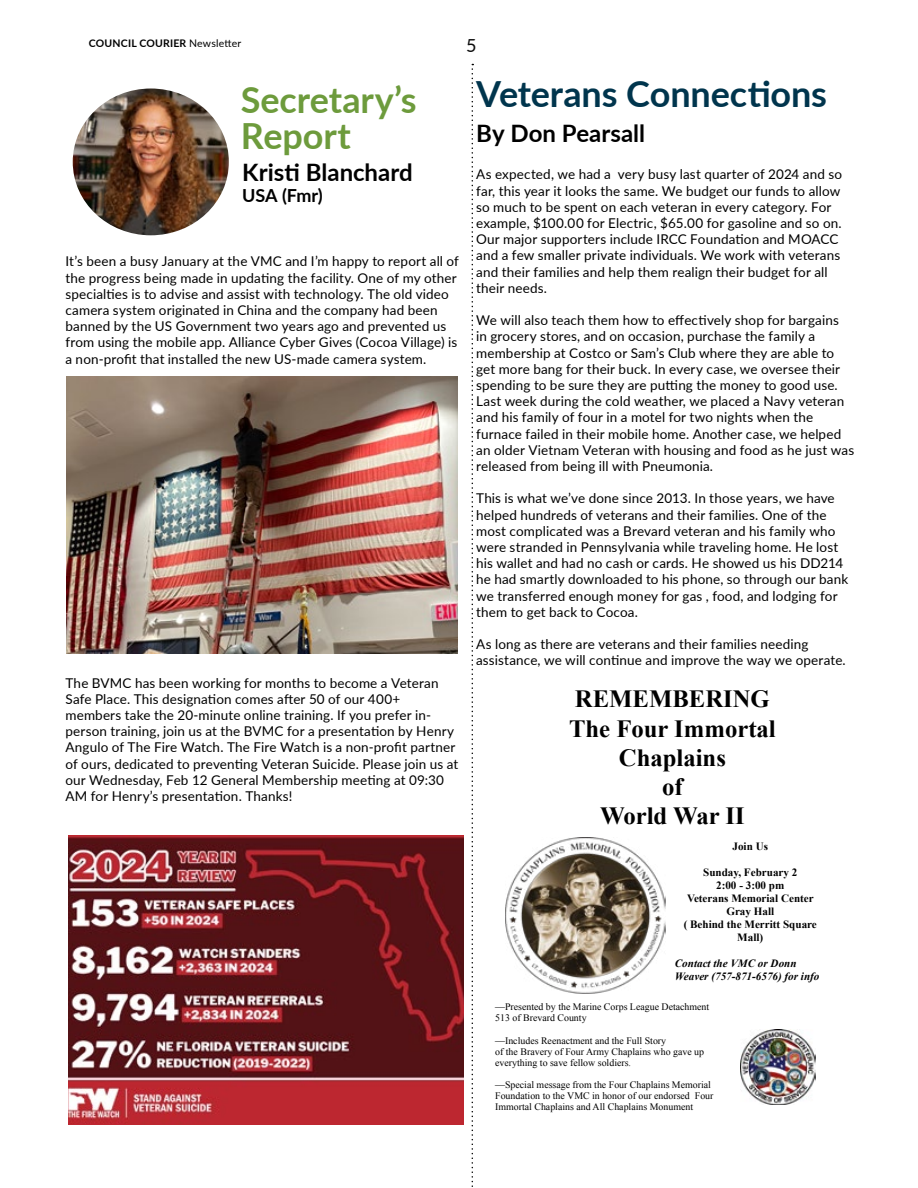
<style>
.page{position:relative;width:918px;height:1188px;background:#fff}
.page>*{position:absolute;margin:0;border:0;box-sizing:border-box;transform-origin:0 0}
.t1{font:700 36px "Lato";letter-spacing:-.005em;color:#00354d}
.t2{font:700 36px/36px "Lato";letter-spacing:-.005em;color:#6d9b3c}
.t3{font:700 24.75px/29.1px "Times New Roman";color:#000;text-align:center}
.t4{font:700 24px "Lato";color:#000}
.t5{font:700 18px "Lato";letter-spacing:-.01em;color:#000}
.t6{font:18px "Lato";color:#0d0d0d}
.t7{font:13.5px/16.2px "Lato";letter-spacing:.01em;color:#000}
.t8{font:700 11.1px/13px "Times New Roman";color:#000;text-align:center}
.t9{font:italic 700 11.1px/13px "Times New Roman";color:#000}
.t10{font:700 10.5px "Lato";letter-spacing:.02em;color:#000}
.t11{font:9.9px/11.1px "Times New Roman";color:#000}
.s1{font-weight:400}
</style>
<div class="page">
<img style="left:73px;top:89px;width:155px;height:146px">
<div style="left:68px;top:84px;width:165px;height:156px;border:4px solid #fff;border-radius:50%"></div>
<svg style="left:472px;top:64px;width:1px;height:1123px"></svg>
<img style="left:68px;top:836px;width:395px;height:288px">
<img style="left:505px;top:838px;width:160px;height:156px">
<img style="left:741px;top:1030px;width:75px;height:74px">
<img style="left:67px;top:377px;width:391px;height:277px">
<p class="t10" style="left:89px;top:35px;width:154px">COUNCIL COURIER <span class="s1">Newsletter</span></p>
<h3 class="t6" style="left:466px;top:33px;width:12px">5</h3>
<h1 class="t2" style="left:241px;top:80px;width:177px">Secretary’s<br>Report</h1>
<h3 class="t4" style="left:242px;top:155px;width:172px">Kristi Blanchard</h3>
<h3 class="t5" style="left:242px;top:182px;width:82px">USA (Fmr)</h3>
<p class="t7" style="left:65px;top:253px;width:395px">It’s been a busy January at the VMC and I’m happy to report all of the progress being made in updating the facility. One of my other specialties is to advise and assist with technology. The old video camera system originated in China and the company had been banned by the US Government two years ago and prevented us from using the mobile app. Alliance Cyber Gives (Cocoa Village) is a non-profit that installed the new US-made camera system.</p>
<p class="t7" style="left:65px;top:674px;width:394px">The BVMC has been working for months to become a Veteran Safe Place. This designation comes after 50 of our 400+ members take the 20-minute online training. If you prefer in&shy;person training, join us at the BVMC for a presentation by Henry Angulo of The Fire Watch. The Fire Watch is a non-profit partner of ours, dedicated to preventing Veteran Suicide. Please join us at our Wednesday, Feb 12 General Membership meeting at 09:30<br>AM for Henry’s presentation. Thanks!</p>
<h1 class="t1" style="left:476px;top:67px;width:352px">Veterans Connections</h1>
<h3 class="t4" style="left:476px;top:116px;width:170px">By Don Pearsall</h3>
<p class="t7" style="left:476px;top:166px;width:367px">As expected, we had a very busy last quarter of 2024 and so far, this year it looks the same. We budget our funds to allow so much to be spent on each veteran in every category. For example, $100.00 for Electric, $65.00 for gasoline and so on.<br>Our major supporters include IRCC Foundation and MOACC and a few smaller private individuals. We work with veterans and their families and help them realign their budget for all their needs.</p>
<p class="t7" style="left:476px;top:312px;width:380px">We will also teach them how to effectively shop for bargains<br>in grocery stores, and on occasion, purchase the family a membership at Costco or Sam’s Club where they are able to get more bang for their buck. In every case, we oversee their spending to be sure they are putting the money to good use.<br>Last week during the cold weather, we placed a Navy veteran and his family of four in a motel for two nights when the furnace failed in their mobile home. Another case, we helped an older Vietnam Veteran with housing and food as he just was released from being ill with Pneumonia.</p>
<p class="t7" style="left:476px;top:490px;width:374px">This is what we’ve done since 2013. In those years, we have helped hundreds of veterans and their families. One of the most complicated was a Brevard veteran and his family who were stranded in Pennsylvania while traveling home. He lost his wallet and had no cash or cards. He showed us his DD214 he had smartly downloaded to his phone, so through our bank we transferred enough money for gas , food, and lodging for them to get back to Cocoa.</p>
<p class="t7" style="left:476px;top:636px;width:371px">As long as there are veterans and their families needing assistance, we will continue and improve the way we operate.</p>
<h2 class="t3" style="left:569px;top:684px;width:208px">REMEMBERING<br>The Four Immortal<br>Chaplains<br>of<br>World War II</h2>
<p class="t8" style="left:733px;top:840px;width:37px">Join Us</p>
<p class="t8" style="left:684px;top:866px;width:135px">Sunday, February 2<br>2:00 - 3:00 pm<br>Veterans Memorial Center<br>Gray Hall<br>( Behind the Merritt Square<br>Mall)</p>
<p class="t9" style="left:675px;top:956px;width:146px">Contact the VMC or Donn<br>Weaver (757-871-6576) for info</p>
<p class="t11" style="left:495px;top:1001px;width:216px">—Presented by the Marine Corps League Detachment<br>513 of Brevard County</p>
<p class="t11" style="left:495px;top:1035px;width:210px">—Includes Reenactment and the Full Story<br>of the Bravery of Four Army Chaplains who gave up everything to save fellow soldiers.</p>
<p class="t11" style="left:495px;top:1079px;width:220px">—Special message from the Four Chaplains Memorial<br>Foundation to the VMC in honor of our endorsed Four<br>Immortal Chaplains and All Chaplains Monument</p>
</div>
